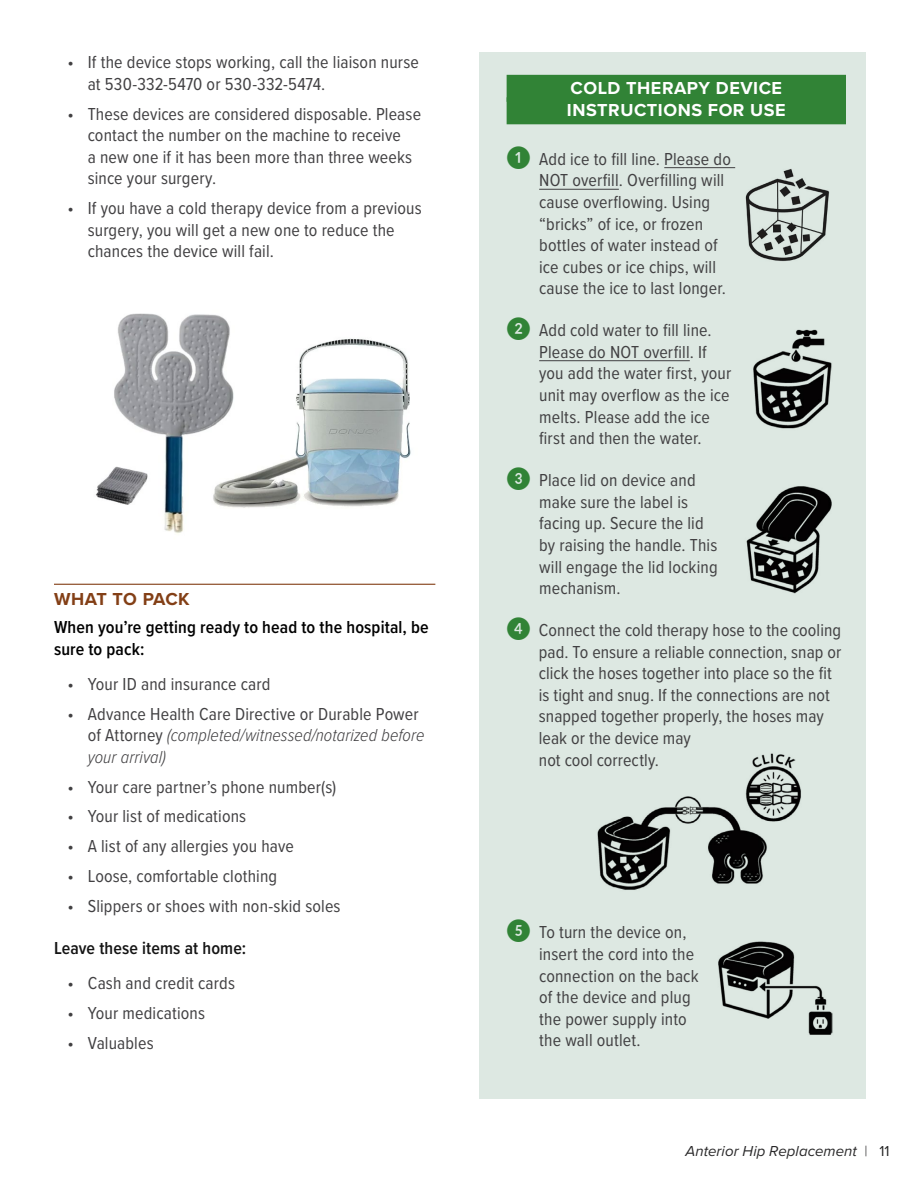
<style>
.page{position:relative;width:918px;height:1188px;background:#fff}
.page>*{position:absolute;margin:0;border:0;box-sizing:border-box;transform-origin:0 0}
.t1{font:18px/21.6px "Proxima Nova Cond";letter-spacing:.01em;color:#414042}
.t2{font:600 18px/21.6px "Proxima Nova Cond";letter-spacing:.01em;color:#000}
.t3{font:700 18px/22.5px "Proxima Nova";letter-spacing:.03em;color:#fff}
.t4{font:600 18px "Proxima Nova Cond";letter-spacing:.01em;color:#141414}
.t5{font:700 18px "Proxima Nova";letter-spacing:.005em;color:#833f16}
.t6{font:italic 15px "Proxima Nova";color:#292829}
.s1{font-weight:300;font-style:italic}
.s2{font-family:"Lato";font-size:21.9px;color:#318336}
.s3{font-weight:300;font-style:normal}
.s4{font-style:normal}
</style>
<div class="page">
<div style="left:480px;top:52px;width:386px;height:1047px;background:#dde8e2"></div>
<div style="left:507px;top:75px;width:339px;height:27px;background:#318336"></div>
<div style="left:507px;top:97px;width:339px;height:27px;background:#318336"></div>
<hr style="left:664px;top:167px;width:71px;height:1px;background:#414042">
<hr style="left:539px;top:189px;width:80px;height:1px;background:#414042">
<hr style="left:539px;top:360px;width:151px;height:1px;background:#414042">
<hr style="left:54px;top:584px;width:381px;height:1px;background:#833f16">
<img style="left:95px;top:313px;width:316px;height:221px">
<img style="left:597px;top:753px;width:204px;height:137px">
<img style="left:753px;top:329px;width:79px;height:100px">
<img style="left:718px;top:941px;width:115px;height:94px">
<img style="left:745px;top:169px;width:85px;height:93px">
<img style="left:746px;top:486px;width:86px;height:108px">
<p class="t1" style="left:88px;top:51px;width:333px;text-indent:-20px">• If the device stops working, call the liaison nurse at 530-332-5470 or 530-332-5474.</p>
<p class="t1" style="left:88px;top:102px;width:335px;text-indent:-20px">• These devices are considered disposable. Please contact the number on the machine to receive<br>a new one if it has been more than three weeks since your surgery.</p>
<p class="t1" style="left:88px;top:196px;width:335px;text-indent:-20px">• If you have a cold therapy device from a previous surgery, you will get a new one to reduce the chances the device will fail.</p>
<p class="t5" style="left:54px;top:586px;width:137px">WHAT TO PACK</p>
<p class="t2" style="left:54px;top:616px;width:376px">When you’re getting ready to head to the hospital, be sure to pack:</p>
<p class="t1" style="left:68px;top:673px;width:204px">• Your ID and insurance card</p>
<p class="t1" style="left:88px;top:702px;width:338px;text-indent:-20px">• Advance Health Care Directive or Durable Power of Attorney <span class="s1">(completed/witnessed/notarized before your arrival)</span></p>
<p class="t1" style="left:68px;top:775px;width:270px">• Your care partner’s phone number(s)</p>
<p class="t1" style="left:68px;top:805px;width:180px">• Your list of medications</p>
<p class="t1" style="left:68px;top:835px;width:228px">• A list of any allergies you have</p>
<p class="t1" style="left:68px;top:864px;width:211px">• Loose, comfortable clothing</p>
<p class="t1" style="left:68px;top:894px;width:275px">• Slippers or shoes with non-skid soles</p>
<p class="t4" style="left:54px;top:935px;width:194px">Leave these items at home:</p>
<p class="t1" style="left:68px;top:972px;width:169px">• Cash and credit cards</p>
<p class="t1" style="left:68px;top:1002px;width:139px">• Your medications</p>
<p class="t1" style="left:68px;top:1031px;width:88px">• Valuables</p>
<p class="t3" style="left:567px;top:76px;width:220px">COLD THERAPY DEVICE<br>INSTRUCTIONS FOR USE</p>
<p class="t1" style="left:539px;top:147px;width:193px;text-indent:-33px"><span class="s2">❶</span> Add ice to fill line. Please do<br>NOT overfill. Overfilling will cause overflowing. Using “bricks” of ice, or frozen bottles of water instead of ice cubes or ice chips, will cause the ice to last longer.</p>
<p class="t1" style="left:539px;top:319px;width:194px;text-indent:-33px"><span class="s2">❷</span> Add cold water to fill line.<br>Please do NOT overfill. If you add the water first, your unit may overflow as the ice melts. Please add the ice first and then the water.</p>
<p class="t1" style="left:539px;top:469px;width:180px;text-indent:-33px"><span class="s2">❸</span> Place lid on device and make sure the label is facing up. Secure the lid by raising the handle. This will engage the lid locking mechanism.</p>
<p class="t1" style="left:539px;top:618px;width:304px;text-indent:-32px"><span class="s2">❹</span> Connect the cold therapy hose to the cooling pad. To ensure a reliable connection, snap or click the hoses together into place so the fit is tight and snug. If the connections are not snapped together properly, the hoses may leak or the device may<br>not cool correctly.</p>
<p class="t1" style="left:539px;top:921px;width:161px;text-indent:-33px"><span class="s2">❺</span> To turn the device on, insert the cord into the connection on the back of the device and plug the power supply into the wall outlet.</p>
<p class="t6" style="left:686px;top:1140px;width:205px">Anterior Hip Replacement <span class="s3">|</span> <span class="s4">11</span></p>
</div>
